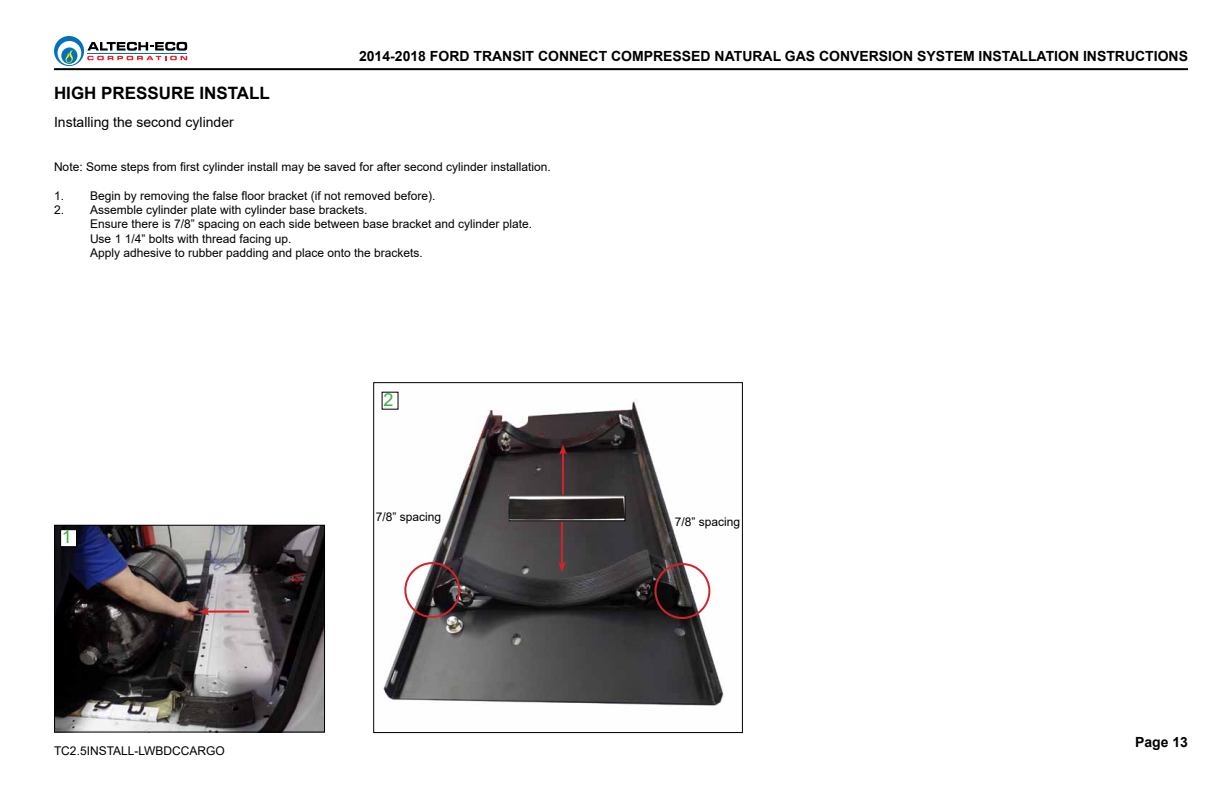
<style>
.page{position:relative;width:1224px;height:792px;background:#fff}
.page>*{position:absolute;margin:0;border:0;box-sizing:border-box;transform-origin:0 0}
.t1{font:18px "Arial";color:#41ad49}
.t2{font:700 17px "Arial";color:#000}
.t3{font:700 14px "Arial";color:#000}
.t4{font:14px "Arial";color:#000}
.t5{font:12px/14.4px "Arial";color:#000}
</style>
<div class="page">
<svg style="left:54px;top:36px;width:133px;height:30px"></svg>
<hr style="left:54px;top:68px;width:1134px;height:2px;background:#000">
<img style="left:56px;top:527px;width:267px;height:204px">
<div style="left:54px;top:525px;width:271px;height:208px;border:1px solid #000"></div>
<img style="left:381px;top:391px;width:343px;height:315px">
<img style="left:510px;top:497px;width:113px;height:22px">
<div style="left:508px;top:495px;width:117px;height:26px;border:1px solid #000"></div>
<hr style="left:205px;top:611px;width:44px;height:2px;background:#d2232a">
<svg style="left:199px;top:608px;width:10px;height:7px"></svg>
<hr style="left:561px;top:522px;width:2px;height:43px;background:#d2232a">
<svg style="left:558px;top:562px;width:8px;height:10px"></svg>
<hr style="left:562px;top:451px;width:2px;height:44px;background:#d2232a">
<svg style="left:559px;top:444px;width:8px;height:11px"></svg>
<div style="left:404px;top:562px;width:56px;height:56px;border:2px solid #d2232a;border-radius:50%"></div>
<div style="left:654px;top:563px;width:56px;height:56px;border:2px solid #d2232a;border-radius:50%"></div>
<div style="left:60px;top:529px;width:17px;height:18px;background:#fff;border:1px solid #000"></div>
<div style="left:382px;top:392px;width:17px;height:18px;background:#fff"></div>
<p class="t3" style="left:359px;top:46px;width:830px">2014-2018 FORD TRANSIT CONNECT COMPRESSED NATURAL GAS CONVERSION SYSTEM INSTALLATION INSTRUCTIONS</p>
<h2 class="t2" style="left:54px;top:82px;width:217px">HIGH PRESSURE INSTALL</h2>
<p class="t4" style="left:54px;top:113px;width:181px">Installing the second cylinder</p>
<p class="t5" style="left:54px;top:159px;width:498px">Note: Some steps from first cylinder install may be saved for after second cylinder installation.</p>
<p class="t5" style="left:54px;top:188px;width:383px">1. Begin by removing the false floor bracket (if not removed before).</p>
<p class="t5" style="left:90px;top:203px;width:444px;text-indent:-36px">2. Assemble cylinder plate with cylinder base brackets.<br>Ensure there is 7/8” spacing on each side between base bracket and cylinder plate.<br>Use 1 1/4” bolts with thread facing up.<br>Apply adhesive to rubber padding and place onto the brackets.</p>
<h1 class="t1" style="left:62px;top:525px;width:12px">1</h1>
<p class="t5" style="left:54px;top:744px;width:172px">TC2.5INSTALL-LWBDCCARGO</p>
<h1 class="t1" style="left:383px;top:387px;width:12px">2</h1>
<p class="t5" style="left:376px;top:509px;width:67px">7/8” spacing</p>
<p class="t5" style="left:675px;top:514px;width:67px">7/8” spacing</p>
<p class="t3" style="left:1135px;top:733px;width:54px">Page 13</p>
</div>
